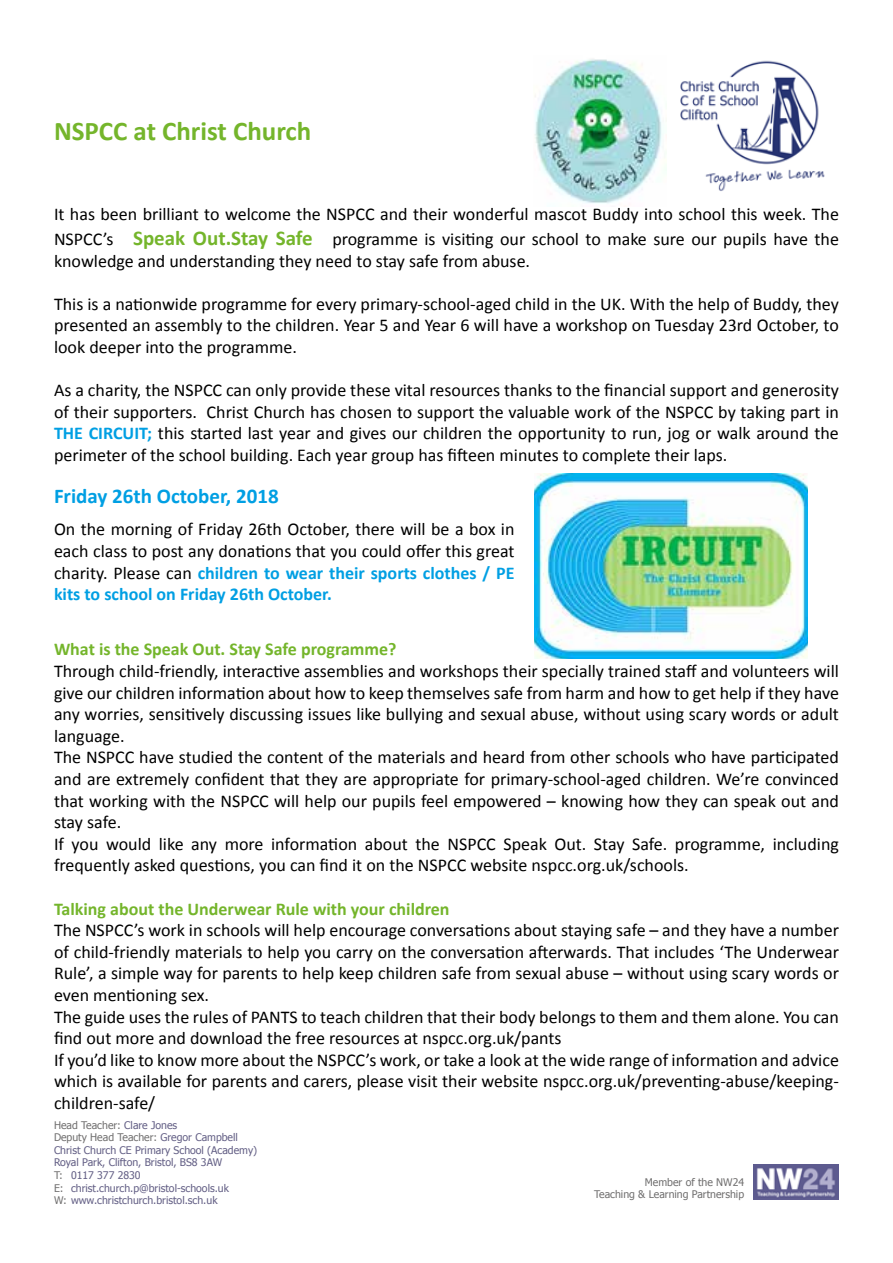
<style>
.page{position:relative;width:893px;height:1263px;background:#fff}
.page>*{position:absolute;margin:0;border:0;box-sizing:border-box;transform-origin:0 0}
.t1{font:700 27px "Calibri";color:#74b52b}
.t2{font:700 21px "Calibri";color:#009fe3}
.t3{font:18px/21.6px "Calibri";color:#000}
.t4{font:700 18px "Calibri";color:#74b52b}
.t5{font:10.5px/12.6px "Tahoma";color:#635f85}
.t6{font:10.5px/12.6px "Tahoma";color:#706f6f;text-align:right}
.s1{font-weight:700;font-size:21px;color:#74b52b}
.s2{font-weight:700;color:#009fe3}
.s3{color:#706f6f}
</style>
<div class="page">
<img style="left:680px;top:60px;width:145px;height:131px">
<img style="left:754px;top:1165px;width:85px;height:35px">
<img style="left:535px;top:59px;width:132px;height:145px">
<img style="left:534px;top:474px;width:274px;height:184px">
<h1 class="t1" style="left:54px;top:114px;width:259px">NSPCC at Christ Church</h1>
<p class="t3" style="left:54px;top:201px;width:786px;line-height:25.2px">It has been brilliant to welcome the NSPCC and their wonderful mascot Buddy into school this week. The<br>NSPCC’s <span class="s1">Speak Out.Stay Safe</span> programme is visiting our school to make sure our pupils have the</p>
<p class="t3" style="left:54px;top:250px;width:478px">knowledge and understanding they need to stay safe from abuse.</p>
<p class="t3" style="left:54px;top:293px;width:786px;text-align:justify">This is a nationwide programme for every primary-school-aged child in the UK. With the help of Buddy, they presented an assembly to the children. Year 5 and Year 6 will have a workshop on Tuesday 23rd October, to look deeper into the programme.</p>
<p class="t3" style="left:54px;top:379px;width:786px;text-align:justify">As a charity, the NSPCC can only provide these vital resources thanks to the financial support and generosity of their supporters. Christ Church has chosen to support the valuable work of the NSPCC by taking part in <span class="s2">THE CIRCUIT;</span> this started last year and gives our children the opportunity to run, jog or walk around the perimeter of the school building. Each year group has fifteen minutes to complete their laps.</p>
<p class="t2" style="left:54px;top:483px;width:226px">Friday 26th October, 2018</p>
<p class="t3" style="left:54px;top:519px;width:462px;text-align:justify">On the morning of Friday 26th October, there will be a box in each class to post any donations that you could offer this great charity. Please can <span class="s2">children to wear their sports clothes / PE kits to school on Friday 26th October.</span></p>
<p class="t4" style="left:54px;top:638px;width:344px">What is the Speak Out. Stay Safe programme?</p>
<p class="t3" style="left:54px;top:660px;width:786px">Through child-friendly, interactive assemblies and workshops their specially trained staff and volunteers will give our children information about how to keep themselves safe from harm and how to get help if they have any worries, sensitively discussing issues like bullying and sexual abuse, without using scary words or adult language.<br>The NSPCC have studied the content of the materials and heard from other schools who have participated and are extremely confident that they are appropriate for primary-school-aged children. We’re convinced that working with the NSPCC will help our pupils feel empowered – knowing how they can speak out and stay safe.<br>If you would like any more information about the NSPCC Speak Out. Stay Safe. programme, including frequently asked questions, you can find it on the NSPCC website nspcc.org.uk/schools.</p>
<p class="t4" style="left:54px;top:897px;width:397px">Talking about the Underwear Rule with your children</p>
<p class="t3" style="left:54px;top:919px;width:786px">The NSPCC’s work in schools will help encourage conversations about staying safe – and they have a number of child-friendly materials to help you carry on the conversation afterwards. That includes ‘The Underwear Rule’, a simple way for parents to help keep children safe from sexual abuse – without using scary words or even mentioning sex.<br>The guide uses the rules of PANTS to teach children that their body belongs to them and them alone. You can find out more and download the free resources at nspcc.org.uk/pants<br>If you’d like to know more about the NSPCC’s work, or take a look at the wide range of information and advice which is available for parents and carers, please visit their website nspcc.org.uk/preventing-abuse/keeping&shy;children-safe/</p>
<p class="t5" style="left:54px;top:1118px;width:205px"><span class="s3">Head Teacher:</span> Clare Jones<br><span class="s3">Deputy Head Teacher:</span> Gregor Campbell Christ Church CE Primary School (Academy)<br>Royal Park, Clifton, Bristol, BS8 3AW<br><span class="s3">T:</span> 0117 377 2830<br><span class="s3">E:</span> christ.church.p@bristol-schools.uk<br><span class="s3">W:</span> www.christchurch.bristol.sch.uk</p>
<p class="t6" style="left:594px;top:1175px;width:152px">Member of the NW24<br>Teaching &amp; Learning Partnership</p>
</div>
